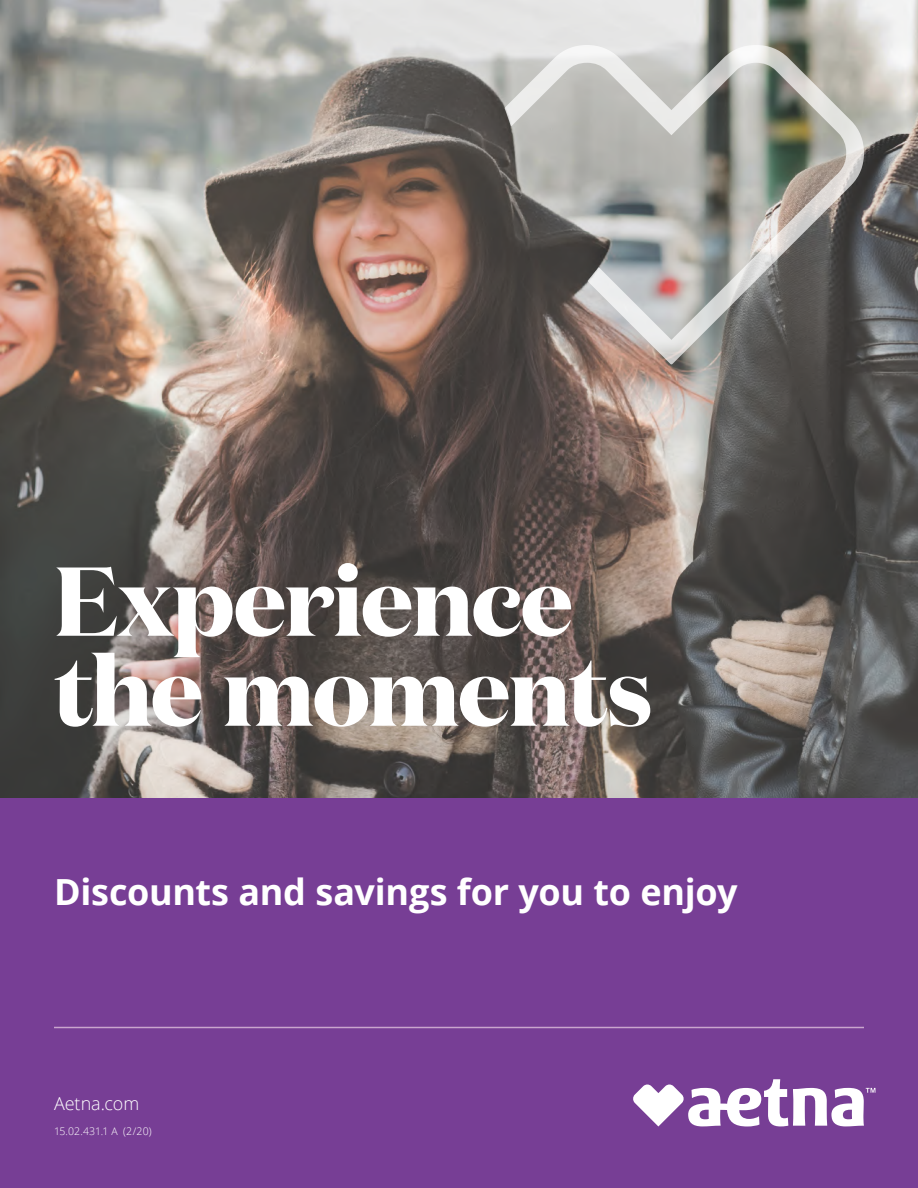
<style>
.page{position:relative;width:918px;height:1188px;background:#fff}
.page>*{position:absolute;margin:0;border:0;box-sizing:border-box;transform-origin:0 0}
.t1{font:700 97.5px/90px "Domaine Disp";letter-spacing:-.02em;color:#fff}
.t2{font:700 36px "Open Sans";letter-spacing:-.005em;color:#fff}
.t3{font:300 18px "Open Sans";letter-spacing:-.005em;color:#fff}
.t4{font:300 10.5px "Open Sans";color:#fff}
</style>
<div class="page">
<img style="left:0;top:0;width:918px;height:798px">
<svg style="left:479px;top:45px;width:385px;height:320px;background:#95938f"></svg>
<div style="left:0;top:798px;width:918px;height:390px;background:#773e95"></div>
<hr style="left:54px;top:1027px;width:810px;height:1px;background:#c9a5cd">
<svg style="left:633px;top:1079px;width:242px;height:48px"></svg>
<h1 class="t1" style="left:54px;top:555px;width:600px">Experience the moments</h1>
<p class="t2" style="left:54px;top:867px;width:685px">Discounts and savings for you to enjoy</p>
<p class="t3" style="left:54px;top:1091px;width:87px">Aetna.com</p>
<p class="t4" style="left:54px;top:1124px;width:99px">15.02.431.1 A (2/20)</p>
</div>
